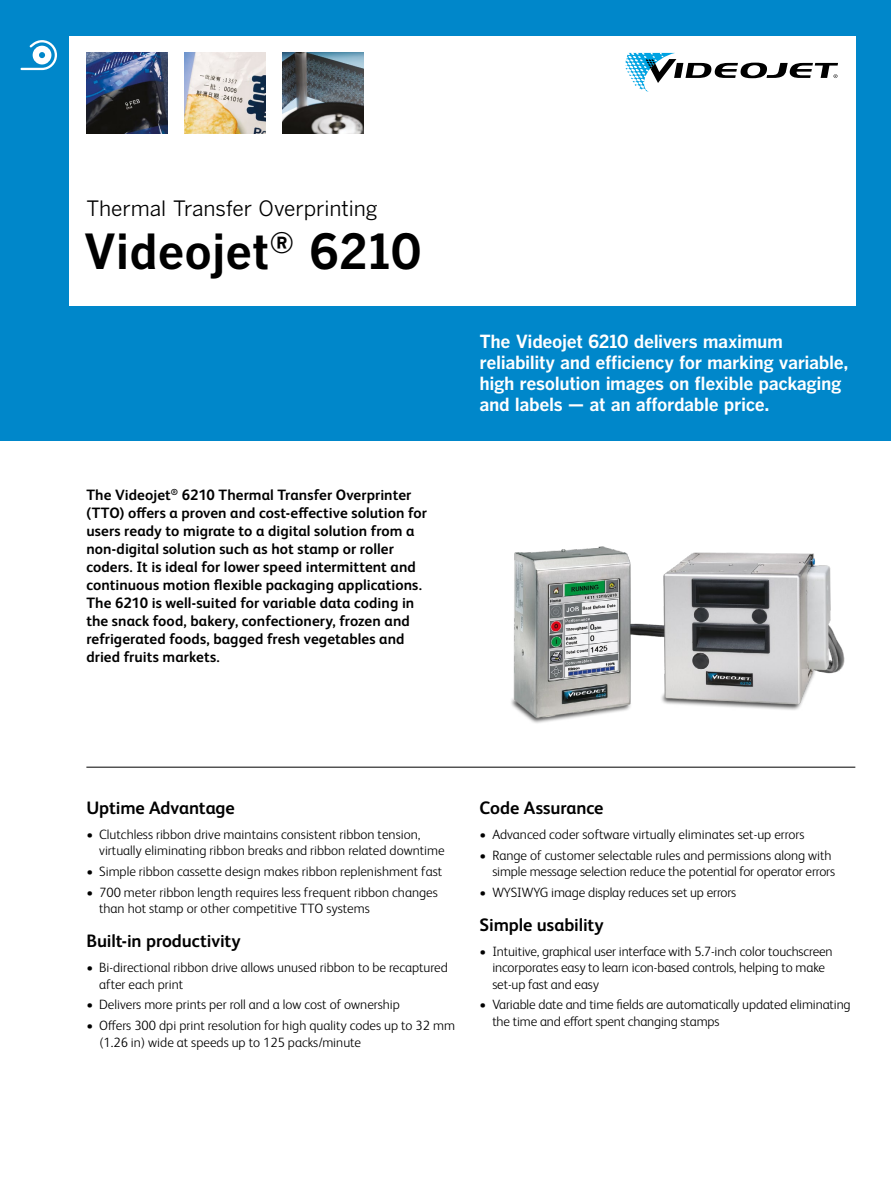
<style>
.page{position:relative;width:891px;height:1188px;background:#fff}
.page>*{position:absolute;margin:0;border:0;box-sizing:border-box;transform-origin:0 0}
.t1{font:700 48px "Benton Gothic";color:#000}
.t2{font:21px "Benton Gothic";letter-spacing:-.005em;color:#000}
.t3{font:700 18px/21px "Benton Gothic";letter-spacing:-.025em;color:#fff}
.t4{font:700 18px "FS Albert Pro";letter-spacing:-.005em;color:#000}
.t5{font:700 15px/18px "FS Albert Pro";letter-spacing:.005em;color:#000}
.t6{font:300 13.5px/16.5px "FS Albert Pro";color:#000}
</style>
<div class="page">
<div style="left:0;top:0;width:891px;height:441px;background:#0087ca"></div>
<div style="left:69px;top:36px;width:786px;height:270px;background:#fff"></div>
<svg style="left:21px;top:40px;width:36px;height:30px"></svg>
<svg style="left:625px;top:53px;width:213px;height:39px"></svg>
<hr style="left:86px;top:767px;width:769px;height:1px;background:#000">
<img style="left:185px;top:53px;width:81px;height:81px">
<img style="left:511px;top:546px;width:334px;height:177px">
<img style="left:283px;top:53px;width:81px;height:81px">
<img style="left:86px;top:53px;width:81px;height:81px">
<h2 class="t2" style="left:86px;top:197px;width:293px">Thermal Transfer Overprinting</h2>
<h1 class="t1" style="left:84px;top:224px;width:340px">Videojet<sup>®</sup> 6210</h1>
<p class="t5" style="left:86px;top:485px;width:342px">The Videojet<sup>®</sup> 6210 Thermal Transfer Overprinter (TTO) offers a proven and cost-effective solution for users ready to migrate to a digital solution from a non-digital solution such as hot stamp or roller coders. It is ideal for lower speed intermittent and continuous motion flexible packaging applications.<br>The 6210 is well-suited for variable data coding in the snack food, bakery, confectionery, frozen and refrigerated foods, bagged fresh vegetables and dried fruits markets.</p>
<h3 class="t3" style="left:480px;top:332px;width:370px">The Videojet 6210 delivers maximum reliability and efficiency for marking variable, high resolution images on flexible packaging and labels — at an affordable price.</h3>
<h3 class="t4" style="left:86px;top:795px;width:150px">Uptime Advantage</h3>
<p class="t6" style="left:99px;top:825px;width:347px;text-indent:-13px">• Clutchless ribbon drive maintains consistent ribbon tension, virtually eliminating ribbon breaks and ribbon related downtime</p>
<p class="t6" style="left:86px;top:862px;width:357px">• Simple ribbon cassette design makes ribbon replenishment fast</p>
<p class="t6" style="left:99px;top:883px;width:340px;line-height:15.8px;text-indent:-13px">• 700 meter ribbon length requires less frequent ribbon changes than hot stamp or other competitive TTO systems</p>
<h3 class="t4" style="left:86px;top:928px;width:156px">Built-in productivity</h3>
<p class="t6" style="left:99px;top:958px;width:350px;text-indent:-13px">• Bi-directional ribbon drive allows unused ribbon to be recaptured after each print</p>
<p class="t6" style="left:86px;top:996px;width:315px">• Delivers more prints per roll and a low cost of ownership</p>
<p class="t6" style="left:99px;top:1016px;width:357px;text-indent:-13px">• Offers 300 dpi print resolution for high quality codes up to 32 mm (1.26 in) wide at speeds up to 125 packs/minute</p>
<h3 class="t4" style="left:480px;top:795px;width:125px">Code Assurance</h3>
<p class="t6" style="left:480px;top:825px;width:326px">• Advanced coder software virtually eliminates set-up errors</p>
<p class="t6" style="left:480px;top:846px;width:357px;text-align:right">• Range of customer selectable rules and permissions along with simple message selection reduce the potential for operator errors</p>
<p class="t6" style="left:480px;top:883px;width:258px">• WYSIWYG image display reduces set up errors</p>
<h3 class="t4" style="left:480px;top:912px;width:126px">Simple usability</h3>
<p class="t6" style="left:492px;top:942px;width:342px;text-indent:-13px">• Intuitive, graphical user interface with 5.7-inch color touchscreen incorporates easy to learn icon-based controls, helping to make set-up fast and easy</p>
<p class="t6" style="left:492px;top:996px;width:360px;text-indent:-13px">• Variable date and time fields are automatically updated eliminating the time and effort spent changing stamps</p>
</div>
